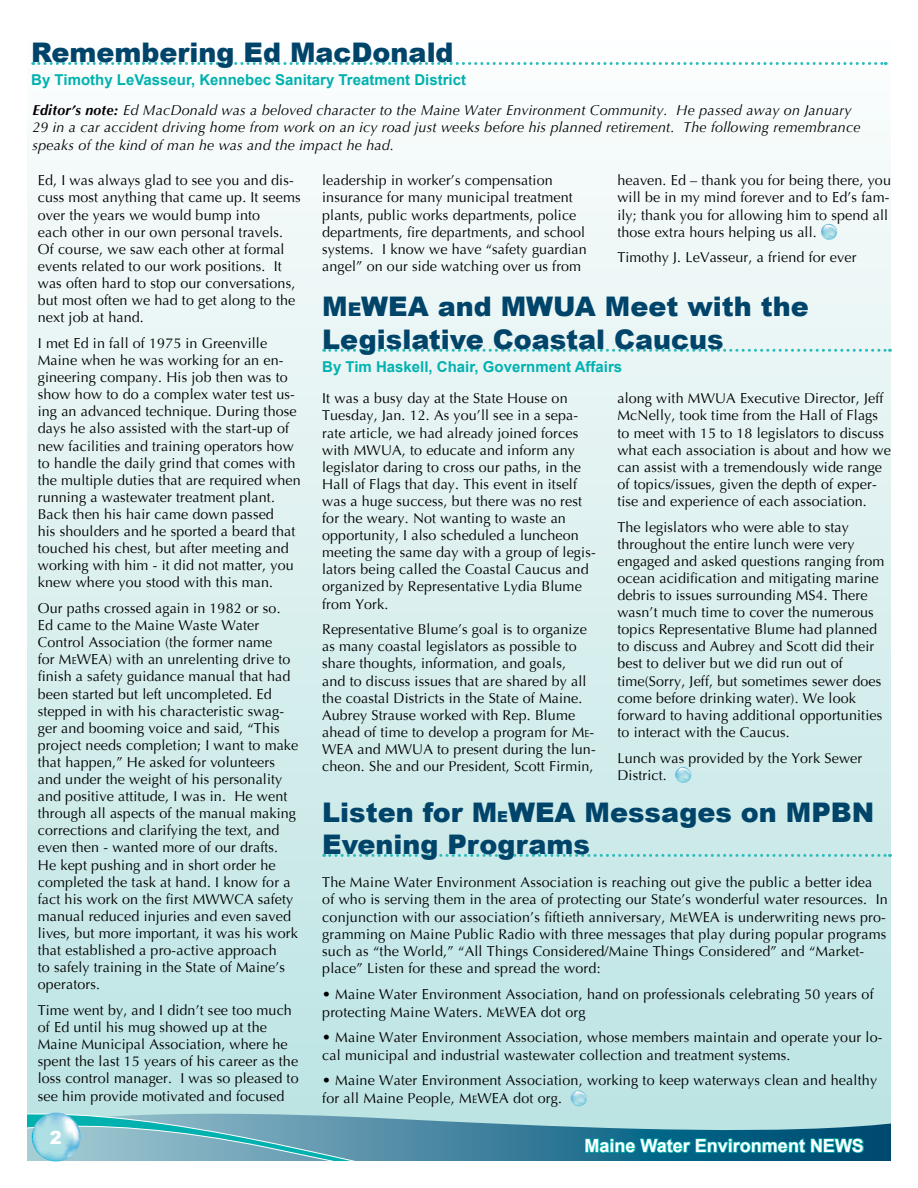
<style>
.page{position:relative;width:918px;height:1188px;background:#fff}
.page>*{position:absolute;margin:0;border:0;box-sizing:border-box;transform-origin:0 0}
.t1{font:900 27px/32.4px "Arial";color:#00446a}
.t2{font:700 18px "Arial";color:#fff}
.t3{font:900 18px "Arial";color:#fff}
.t4{font:700 15px "Arial";color:#00b1b0}
.t5{font:14.25px/17.1px "Optima";letter-spacing:.01em;color:#000}
.t6{font:italic 14.25px/17.1px "Optima";letter-spacing:.015em;color:#000}
.s1{font-weight:700}
.s2{font-size:10.05px}
.s3{font-size:18.9px}
.s4{font-style:inherit}
.s5{font-size:15px}
.s6{font-size:10.5px}
</style>
<div class="page">
<div style="left:27px;top:34px;width:864px;height:1127px;background:linear-gradient(to bottom,#fcfdfd,#bae2e2)"></div>
<svg style="left:33px;top:62px;width:853px;height:3px"></svg>
<svg style="left:821px;top:224px;width:16px;height:16px"></svg>
<svg style="left:324px;top:349px;width:567px;height:3px;background:#a3e1e0"></svg>
<svg style="left:675px;top:767px;width:16px;height:16px"></svg>
<svg style="left:27px;top:1058px;width:864px;height:104px;background:#91c5cd"></svg>
<svg style="left:324px;top:854px;width:567px;height:3px;background:#90d9d8"></svg>
<h1 class="t1" style="left:31px;top:35px;width:424px">Remembering Ed MacDonald</h1>
<p class="t4" style="left:31px;top:70px;width:436px">By Timothy LeVasseur, Kennebec Sanitary Treatment District</p>
<p class="t6" style="left:32px;top:102px;width:830px"><span class="s1">Editor’s note:</span> Ed MacDonald was a beloved character to the Maine Water Environment Community. He passed away on January<br>29 in a car accident driving home from work on an icy road just weeks before his planned retirement. The following remembrance speaks of the kind of man he was and the impact he had.</p>
<p class="t5" style="left:322px;top:172px;width:266px">leadership in worker’s compensation insurance for many municipal treatment plants, public works departments, police departments, fire departments, and school systems. I know we have “safety guardian angel” on our side watching over us from</p>
<p class="t5" style="left:617px;top:172px;width:275px">heaven. Ed – thank you for being there, you will be in my mind forever and to Ed’s fam&shy;ily; thank you for allowing him to spend all those extra hours helping us all.</p>
<p class="t5" style="left:38px;top:172px;width:264px">Ed, I was always glad to see you and dis&shy;cuss most anything that came up. It seems over the years we would bump into<br>each other in our own personal travels.<br>Of course, we saw each other at formal events related to our work positions. It was often hard to stop our conversations, but most often we had to get along to the next job at hand.</p>
<p class="t5" style="left:38px;top:335px;width:264px">I met Ed in fall of 1975 in Greenville Maine when he was working for an en&shy;gineering company. His job then was to show how to do a complex water test us&shy;ing an advanced technique. During those days he also assisted with the start-up of new facilities and training operators how to handle the daily grind that comes with the multiple duties that are required when running a wastewater treatment plant.<br>Back then his hair came down passed<br>his shoulders and he sported a beard that touched his chest, but after meeting and working with him - it did not matter, you knew where you stood with this man.</p>
<p class="t5" style="left:38px;top:600px;width:262px">Our paths crossed again in 1982 or so.<br>Ed came to the Maine Waste Water Control Association (the former name<br>for M<span class="s2">E</span>WEA) with an unrelenting drive to finish a safety guidance manual that had been started but left uncompleted. Ed stepped in with his characteristic swag&shy;ger and booming voice and said, “This project needs completion; I want to make that happen,” He asked for volunteers and under the weight of his personality and positive attitude, I was in. He went through all aspects of the manual making corrections and clarifying the text, and even then - wanted more of our drafts.<br>He kept pushing and in short order he completed the task at hand. I know for a fact his work on the first MWWCA safety manual reduced injuries and even saved lives, but more important, it was his work that established a pro-active approach<br>to safely training in the State of Maine’s operators.</p>
<p class="t5" style="left:38px;top:1002px;width:262px">Time went by, and I didn’t see too much of Ed until his mug showed up at the Maine Municipal Association, where he spent the last 15 years of his career as the loss control manager. I was so pleased to see him provide motivated and focused</p>
<p class="t5" style="left:617px;top:249px;width:241px">Timothy J. LeVasseur, a friend for ever</p>
<h1 class="t1" style="left:322px;top:290px;width:488px">M<span class="s3">e</span>WEA and MWUA Meet with the<br>Legislative Coastal Caucus</h1>
<p class="t4" style="left:322px;top:357px;width:302px">By Tim Haskell, Chair, Government Affairs</p>
<p class="t5" style="left:617px;top:390px;width:275px">along with MWUA Executive Director, Jeff McNelly, took time from the Hall of Flags to meet with 15 to 18 legislators to discuss what each association is about and how we can assist with a tremendously wide range of topics/issues, given the depth of exper&shy;tise and experience of each association.</p>
<p class="t5" style="left:617px;top:519px;width:268px">The legislators who were able to stay throughout the entire lunch were very engaged and asked questions ranging from ocean acidification and mitigating marine debris to issues surrounding MS4. There wasn’t much time to cover the numerous topics Representative Blume had planned to discuss and Aubrey and Scott did their best to deliver but we did run out of time(Sorry, Jeff, but sometimes sewer does come before drinking water). We look forward to having additional opportunities to interact with the Caucus.</p>
<p class="t5" style="left:617px;top:750px;width:246px">Lunch was provided by the York Sewer<br>District.</p>
<p class="t5" style="left:322px;top:390px;width:275px">It was a busy day at the State House on Tuesday, Jan. 12. As you’ll see in a sepa&shy;rate article, we had already joined forces with MWUA, to educate and inform any legislator daring to cross our paths, in the Hall of Flags that day. This event in itself was a huge success, but there was no rest for the weary. Not wanting to waste an opportunity, I also scheduled a luncheon meeting the same day with a group of legis&shy;lators being called the Coastal Caucus and organized by Representative Lydia Blume from York.</p>
<p class="t5" style="left:322px;top:621px;width:275px">Representative Blume’s goal is to organize as many coastal legislators as possible to share thoughts, information, and goals,<br>and to discuss issues that are shared by all the coastal Districts in the State of Maine.<br>Aubrey Strause worked with Rep. Blume ahead of time to develop a program for M<span class="s2">E</span><span class="s4">-</span>WEA and MWUA to present during the lun&shy;cheon. She and our President, Scott Firmin,</p>
<h1 class="t1" style="left:322px;top:795px;width:554px">Listen for M<span class="s5">E</span>WEA Messages on MPBN<br>Evening Programs</h1>
<p class="t5" style="left:322px;top:873px;width:567px">The Maine Water Environment Association is reaching out give the public a better idea of who is serving them in the area of protecting our State’s wonderful water resources. In conjunction with our association’s fiftieth anniversary, M<span class="s6">E</span>WEA is underwriting news pro&shy;gramming on Maine Public Radio with three messages that play during popular programs such as “the World,” “All Things Considered/Maine Things Considered” and “Market&shy;place” Listen for these and spread the word:</p>
<p class="t5" style="left:322px;top:985px;width:553px;line-height:18px">• Maine Water Environment Association, hand on professionals celebrating 50 years of protecting Maine Waters. M<span class="s6">E</span>WEA dot org</p>
<p class="t5" style="left:322px;top:1029px;width:562px">• Maine Water Environment Association, whose members maintain and operate your lo&shy;cal municipal and industrial wastewater collection and treatment systems.</p>
<p class="t5" style="left:322px;top:1072px;width:556px;line-height:18px">• Maine Water Environment Association, working to keep waterways clean and healthy for all Maine People, M<span class="s6">E</span>WEA dot org.</p>
<p class="t3" style="left:50px;top:1124px;width:14px">2</p>
<p class="t2" style="left:585px;top:1134px;width:281px">Maine Water Environment NEWS</p>
</div>
